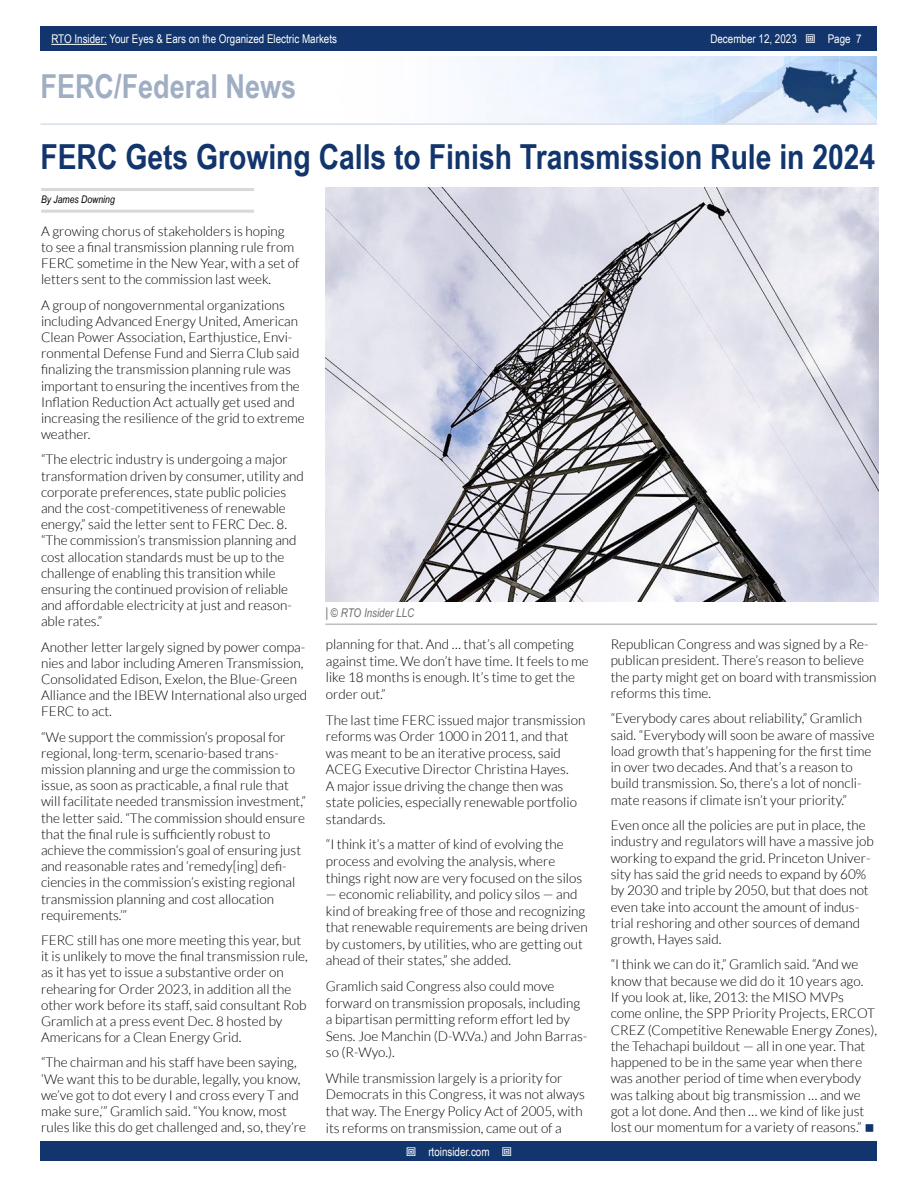
<style>
.page{position:relative;width:918px;height:1188px;background:#fff}
.page>*{position:absolute;margin:0;border:0;box-sizing:border-box;transform-origin:0 0}
.t1{font:700 34.5px "Arial Narrow";color:#11356c}
.t2{font:700 33px "Arial Narrow";color:#a0aec4}
.t3{font:300 13.5px/16.2px "Lato";color:#000}
.t4{font:12px "Arial Narrow";color:#fff}
.t5{font:italic 12px "Arial Narrow";color:#6d6e71}
.t6{font:italic 10.5px "Arial Narrow";color:#000}
.s1{font-style:normal;font-size:13.5px}
</style>
<div class="page">
<div style="left:41px;top:1142px;width:836px;height:19px;background:#11356c"></div>
<div style="left:41px;top:27px;width:836px;height:24px;background:#11356c"></div>
<hr style="left:51px;top:44px;width:56px;height:1px;background:#fff">
<img style="left:474px;top:56px;width:403px;height:67px">
<hr style="left:40px;top:123px;width:837px;height:2px;background:#d6deec">
<hr style="left:41px;top:188px;width:213px;height:3px;background:#d8d8d8">
<hr style="left:41px;top:210px;width:213px;height:3px;background:#d8d8d8">
<hr style="left:325px;top:624px;width:552px;height:1px;background:#bfbfbf">
<img style="left:326px;top:187px;width:552px;height:415px">
<p class="t4" style="left:51px;top:30px;width:287px">RTO Insider: Your Eyes &amp; Ears on the Organized Electric Markets</p>
<p class="t4" style="left:710px;top:30px;width:88px">December 12, 2023</p>
<p class="t4" style="left:828px;top:30px;width:35px">Page 7</p>
<h2 class="t2" style="left:40px;top:61px;width:257px">FERC/Federal News</h2>
<h1 class="t1" style="left:40px;top:130px;width:836px">FERC Gets Growing Calls to Finish Transmission Rule in 2024</h1>
<p class="t6" style="left:41px;top:192px;width:75px">By James Downing</p>
<p class="t3" style="left:41px;top:223px;width:260px">A growing chorus of stakeholders is hoping to see a final transmission planning rule from FERC sometime in the New Year, with a set of letters sent to the commission last week.</p>
<p class="t3" style="left:41px;top:297px;width:265px">A group of nongovernmental organizations including Advanced Energy United, American Clean Power Association, Earthjustice, Envi&shy;ronmental Defense Fund and Sierra Club said finalizing the transmission planning rule was important to ensuring the incentives from the Inflation Reduction Act actually get used and increasing the resilience of the grid to extreme weather.</p>
<p class="t3" style="left:41px;top:451px;width:264px">“The electric industry is undergoing a major transformation driven by consumer, utility and corporate preferences, state public policies and the cost-competitiveness of renewable energy,” said the letter sent to FERC Dec. 8. “The commission’s transmission planning and cost allocation standards must be up to the challenge of enabling this transition while ensuring the continued provision of reliable and affordable electricity at just and reason&shy;able rates.”</p>
<p class="t3" style="left:41px;top:639px;width:268px">Another letter largely signed by power compa&shy;nies and labor including Ameren Transmission, Consolidated Edison, Exelon, the Blue-Green Alliance and the IBEW International also urged FERC to act.</p>
<p class="t3" style="left:41px;top:729px;width:266px">“We support the commission’s proposal for regional, long-term, scenario-based trans&shy;mission planning and urge the commission to issue, as soon as practicable, a final rule that will facilitate needed transmission investment,” the letter said. “The commission should ensure that the final rule is sufficiently robust to achieve the commission’s goal of ensuring just and reasonable rates and ‘remedy[ing] defi&shy;ciencies in the commission’s existing regional transmission planning and cost allocation requirements.’”</p>
<p class="t3" style="left:41px;top:932px;width:268px">FERC still has one more meeting this year, but it is unlikely to move the final transmission rule, as it has yet to issue a substantive order on rehearing for Order 2023, in addition all the other work before its staff, said consultant Rob Gramlich at a press event Dec. 8 hosted by Americans for a Clean Energy Grid.</p>
<p class="t3" style="left:41px;top:1054px;width:267px">“The chairman and his staff have been saying, ‘We want this to be durable, legally, you know, we’ve got to dot every I and cross every T and make sure,’” Gramlich said. “You know, most rules like this do get challenged and, so, they’re</p>
<p class="t5" style="left:325px;top:604px;width:90px"><span class="s1">|</span> © RTO Insider LLC</p>
<p class="t3" style="left:326px;top:636px;width:265px">planning for that. And … that’s all competing against time. We don’t have time. It feels to me like 18 months is enough. It’s time to get the order out.”</p>
<p class="t3" style="left:326px;top:711px;width:261px">The last time FERC issued major transmission reforms was Order 1000 in 2011, and that was meant to be an iterative process, said ACEG Executive Director Christina Hayes.<br>A major issue driving the change then was state policies, especially renewable portfolio standards.</p>
<p class="t3" style="left:326px;top:836px;width:258px">“I think it’s a matter of kind of evolving the process and evolving the analysis, where things right now are very focused on the silos</p>
<p class="t3" style="left:326px;top:886px;width:263px">— economic reliability, and policy silos — and kind of breaking free of those and recognizing that renewable requirements are being driven by customers, by utilities, who are getting out ahead of their states,” she added.</p>
<p class="t3" style="left:326px;top:978px;width:263px">Gramlich said Congress also could move forward on transmission proposals, including a bipartisan permitting reform effort led by Sens. Joe Manchin (D-W.Va.) and John Barras&shy;so (R-Wyo.).</p>
<p class="t3" style="left:326px;top:1070px;width:261px">While transmission largely is a priority for Democrats in this Congress, it was not always that way. The Energy Policy Act of 2005, with its reforms on transmission, came out of a</p>
<p class="t3" style="left:611px;top:636px;width:267px">Republican Congress and was signed by a Re&shy;publican president. There’s reason to believe the party might get on board with transmission reforms this time.</p>
<p class="t3" style="left:611px;top:710px;width:266px">“Everybody cares about reliability,” Gramlich said. “Everybody will soon be aware of massive load growth that’s happening for the first time in over two decades. And that’s a reason to build transmission. So, there’s a lot of noncli&shy;mate reasons if climate isn’t your priority.”</p>
<p class="t3" style="left:611px;top:817px;width:265px">Even once all the policies are put in place, the industry and regulators will have a massive job working to expand the grid. Princeton Univer&shy;sity has said the grid needs to expand by 60% by 2030 and triple by 2050, but that does not even take into account the amount of indus&shy;trial reshoring and other sources of demand growth, Hayes said.</p>
<p class="t3" style="left:611px;top:956px;width:268px">“I think we can do it,” Gramlich said. “And we know that because we did do it 10 years ago.<br>If you look at, like, 2013: the MISO MVPs come online, the SPP Priority Projects, ERCOT CREZ (Competitive Renewable Energy Zones), the Tehachapi buildout — all in one year. That happened to be in the same year when there was another period of time when everybody was talking about big transmission … and we got a lot done. And then … we kind of like just lost our momentum for a variety of reasons.”</p>
<p class="t4" style="left:428px;top:1143px;width:63px">rtoinsider.com</p>
</div>
